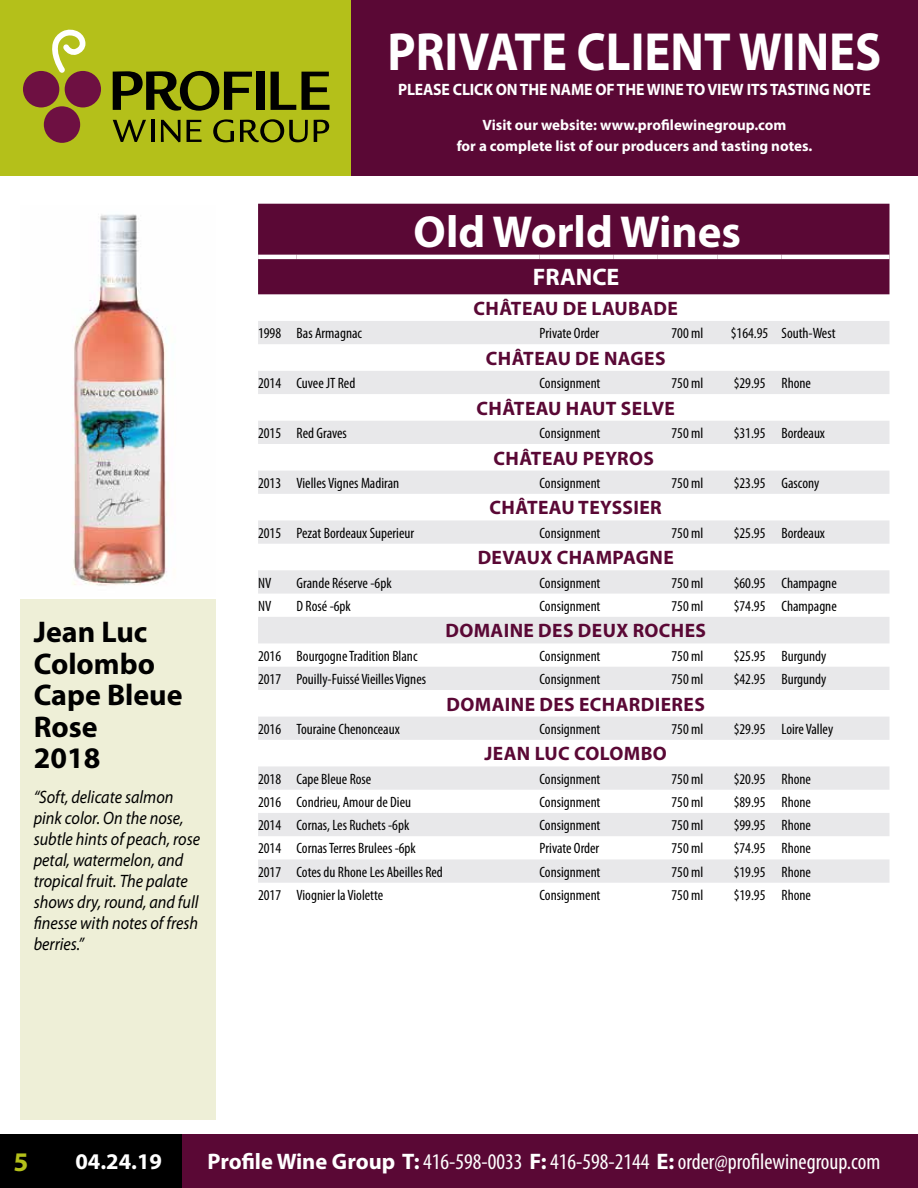
<style>
.page{position:relative;width:918px;height:1188px;background:#fff}
.page>*{position:absolute;margin:0;border:0;box-sizing:border-box;transform-origin:0 0}
.t1{font:700 54px "Myriad Pro";color:#fff;scale:.9 1}
.t2{font:700 45px "Myriad Pro";color:#fff}
.t3{font:700 30px/31.5px "Myriad Pro";color:#000}
.t4{font:700 27px "Myriad Pro";color:#b4c01a}
.t5{font:700 24px "Myriad Pro";color:#fff}
.t6{font:condensed 22.5px "Myriad Pro";color:#fff}
.t7{font:700 22.5px "Myriad Pro";color:#fff}
.t8{font:700 19.5px "Myriad Pro";letter-spacing:.02em;color:#5a0835}
.t9{font:italic 18px/21px "Myriad Pro";color:#000;scale:.9 1}
.t10{font:700 16.5px "Myriad Pro";letter-spacing:-.01em;color:#fff;scale:.95 1}
.t11{font:condensed 15px "Myriad Pro";color:#000}
.t12{font:700 15px/21px "Myriad Pro";color:#fff;text-align:center}
.s1{font-weight:700;font-stretch:normal}
</style>
<div class="page">
<div style="left:0;top:0;width:351px;height:176px;background:#b4c01a"></div>
<div style="left:178px;top:1134px;width:740px;height:54px;background:#5a0835"></div>
<div style="left:351px;top:0;width:567px;height:176px;background:#5a0835"></div>
<div style="left:0;top:1134px;width:181px;height:54px;background:#000"></div>
<div style="left:20px;top:599px;width:196px;height:521px;background:#eeefd7"></div>
<img style="left:72px;top:214px;width:95px;height:372px">
<svg style="left:113px;top:71px;width:139px;height:40px"></svg>
<div style="left:257px;top:72px;width:8px;height:38px;background:#000"></div>
<svg style="left:271px;top:72px;width:59px;height:38px"></svg>
<svg style="left:113px;top:120px;width:33px;height:22px"></svg>
<hr style="left:151px;top:120px;width:3px;height:22px;background:#000">
<svg style="left:161px;top:120px;width:20px;height:22px"></svg>
<svg style="left:187px;top:120px;width:15px;height:22px"></svg>
<svg style="left:213px;top:119px;width:21px;height:23px"></svg>
<svg style="left:240px;top:119px;width:68px;height:23px"></svg>
<svg style="left:314px;top:120px;width:15px;height:22px"></svg>
<div style="left:44px;top:106px;width:36px;height:37px;background:#6e1042;border-radius:50%"></div>
<div style="left:23px;top:71px;width:36px;height:36px;background:#6e1042;border-radius:50%"></div>
<div style="left:65px;top:71px;width:36px;height:36px;background:#6e1042;border-radius:50%"></div>
<svg style="left:52px;top:30px;width:33px;height:43px"></svg>
<div style="left:258px;top:204px;width:632px;height:90px;background:#5a0835"></div>
<svg style="left:258px;top:321px;width:632px;height:562px"></svg>
<hr style="left:258px;top:255px;width:39px;height:4px;background:#fff">
<hr style="left:297px;top:255px;width:243px;height:4px;background:#fff">
<hr style="left:540px;top:255px;width:73px;height:4px;background:#fff">
<hr style="left:613px;top:255px;width:44px;height:4px;background:#fff">
<hr style="left:657px;top:255px;width:61px;height:4px;background:#fff">
<hr style="left:718px;top:255px;width:64px;height:4px;background:#fff">
<hr style="left:782px;top:255px;width:108px;height:4px;background:#fff">
<h1 class="t1" style="left:388px;top:17px;width:550px">PRIVATE CLIENT WINES</h1>
<p class="t10" style="left:398px;top:79px;width:499px">PLEASE CLICK ON THE NAME OF THE WINE TO VIEW ITS TASTING NOTE</p>
<p class="t12" style="left:457px;top:114px;width:357px">Visit our website: www.profilewinegroup.com<br>for a complete list of our producers and tasting notes.</p>
<h3 class="t3" style="left:34px;top:615px;width:150px">Jean Luc<br>Colombo<br>Cape Bleue<br>Rose<br>2018</h3>
<p class="t9" style="left:34px;top:786px;width:186px">“Soft, delicate salmon pink color. On the nose, subtle hints of peach, rose petal, watermelon, and tropical fruit. The palate shows dry, round, and full finesse with notes of fresh berries.”</p>
<h2 class="t2" style="left:414px;top:203px;width:329px">Old World Wines</h2>
<h3 class="t5" style="left:533px;top:261px;width:88px">FRANCE</h3>
<h3 class="t8" style="left:474px;top:296px;width:206px">CHÂTEAU DE LAUBADE</h3>
<p class="t11" style="left:258px;top:324px;width:106px">1998 Bas Armagnac</p>
<p class="t11" style="left:540px;top:324px;width:61px">Private Order</p>
<p class="t11" style="left:672px;top:324px;width:33px">700 ml</p>
<p class="t11" style="left:731px;top:324px;width:106px">$164.95 South-West</p>
<h3 class="t8" style="left:486px;top:346px;width:181px">CHÂTEAU DE NAGES</h3>
<p class="t11" style="left:258px;top:374px;width:99px">2014 Cuvee JT Red</p>
<p class="t11" style="left:540px;top:374px;width:62px">Consignment</p>
<p class="t11" style="left:672px;top:374px;width:33px">750 ml</p>
<p class="t11" style="left:734px;top:374px;width:79px">$29.95 Rhone</p>
<h3 class="t8" style="left:477px;top:395px;width:200px">CHÂTEAU HAUT SELVE</h3>
<p class="t11" style="left:258px;top:424px;width:90px">2015 Red Graves</p>
<p class="t11" style="left:540px;top:424px;width:62px">Consignment</p>
<p class="t11" style="left:672px;top:424px;width:33px">750 ml</p>
<p class="t11" style="left:734px;top:424px;width:93px">$31.95 Bordeaux</p>
<h3 class="t8" style="left:494px;top:445px;width:162px">CHÂTEAU PEYROS</h3>
<p class="t11" style="left:258px;top:474px;width:143px">2013 Vielles Vignes Madiran</p>
<p class="t11" style="left:540px;top:474px;width:62px">Consignment</p>
<p class="t11" style="left:672px;top:474px;width:33px">750 ml</p>
<p class="t11" style="left:734px;top:474px;width:87px">$23.95 Gascony</p>
<h3 class="t8" style="left:490px;top:495px;width:174px">CHÂTEAU TEYSSIER</h3>
<p class="t11" style="left:258px;top:524px;width:158px">2015 Pezat Bordeaux Superieur</p>
<p class="t11" style="left:540px;top:524px;width:62px">Consignment</p>
<p class="t11" style="left:672px;top:524px;width:33px">750 ml</p>
<p class="t11" style="left:734px;top:524px;width:93px">$25.95 Bordeaux</p>
<h3 class="t8" style="left:478px;top:545px;width:198px">DEVAUX CHAMPAGNE</h3>
<p class="t11" style="left:258px;top:574px;width:15px">NV</p>
<p class="t11" style="left:297px;top:574px;width:97px">Grande Réserve -6pk</p>
<p class="t11" style="left:540px;top:574px;width:62px">Consignment</p>
<p class="t11" style="left:672px;top:574px;width:33px">750 ml</p>
<p class="t11" style="left:734px;top:574px;width:105px">$60.95 Champagne</p>
<p class="t11" style="left:258px;top:597px;width:15px">NV</p>
<p class="t11" style="left:297px;top:597px;width:56px">D Rosé -6pk</p>
<p class="t11" style="left:540px;top:597px;width:62px">Consignment</p>
<p class="t11" style="left:672px;top:597px;width:33px">750 ml</p>
<p class="t11" style="left:734px;top:597px;width:105px">$74.95 Champagne</p>
<h3 class="t8" style="left:445px;top:618px;width:262px">DOMAINE DES DEUX ROCHES</h3>
<p class="t11" style="left:258px;top:647px;width:161px">2016 Bourgogne Tradition Blanc</p>
<p class="t11" style="left:540px;top:647px;width:62px">Consignment</p>
<p class="t11" style="left:672px;top:647px;width:33px">750 ml</p>
<p class="t11" style="left:734px;top:647px;width:94px">$25.95 Burgundy</p>
<p class="t11" style="left:258px;top:670px;width:170px">2017 Pouilly-Fuissé Vieilles Vignes</p>
<p class="t11" style="left:540px;top:670px;width:62px">Consignment</p>
<p class="t11" style="left:672px;top:670px;width:33px">750 ml</p>
<p class="t11" style="left:734px;top:670px;width:94px">$42.95 Burgundy</p>
<h3 class="t8" style="left:447px;top:691px;width:260px">DOMAINE DES ECHARDIERES</h3>
<p class="t11" style="left:258px;top:720px;width:143px">2016 Touraine Chenonceaux</p>
<p class="t11" style="left:540px;top:720px;width:62px">Consignment</p>
<p class="t11" style="left:672px;top:720px;width:33px">750 ml</p>
<p class="t11" style="left:734px;top:720px;width:101px">$29.95 Loire Valley</p>
<h3 class="t8" style="left:485px;top:741px;width:184px">JEAN LUC COLOMBO</h3>
<p class="t11" style="left:258px;top:770px;width:115px">2018 Cape Bleue Rose</p>
<p class="t11" style="left:540px;top:770px;width:62px">Consignment</p>
<p class="t11" style="left:672px;top:770px;width:33px">750 ml</p>
<p class="t11" style="left:734px;top:770px;width:79px">$20.95 Rhone</p>
<p class="t11" style="left:258px;top:793px;width:155px">2016 Condrieu, Amour de Dieu</p>
<p class="t11" style="left:540px;top:793px;width:62px">Consignment</p>
<p class="t11" style="left:672px;top:793px;width:33px">750 ml</p>
<p class="t11" style="left:734px;top:793px;width:79px">$89.95 Rhone</p>
<p class="t11" style="left:258px;top:816px;width:153px">2014 Cornas, Les Ruchets -6pk</p>
<p class="t11" style="left:540px;top:816px;width:62px">Consignment</p>
<p class="t11" style="left:672px;top:816px;width:33px">750 ml</p>
<p class="t11" style="left:734px;top:816px;width:79px">$99.95 Rhone</p>
<p class="t11" style="left:258px;top:839px;width:159px">2014 Cornas Terres Brulees -6pk</p>
<p class="t11" style="left:540px;top:839px;width:61px">Private Order</p>
<p class="t11" style="left:672px;top:839px;width:33px">750 ml</p>
<p class="t11" style="left:734px;top:839px;width:79px">$74.95 Rhone</p>
<p class="t11" style="left:258px;top:863px;width:186px">2017 Cotes du Rhone Les Abeilles Red</p>
<p class="t11" style="left:540px;top:863px;width:62px">Consignment</p>
<p class="t11" style="left:672px;top:863px;width:33px">750 ml</p>
<p class="t11" style="left:734px;top:863px;width:79px">$19.95 Rhone</p>
<p class="t11" style="left:258px;top:886px;width:127px">2017 Viognier la Violette</p>
<p class="t11" style="left:540px;top:886px;width:62px">Consignment</p>
<p class="t11" style="left:672px;top:886px;width:33px">750 ml</p>
<p class="t11" style="left:734px;top:886px;width:79px">$19.95 Rhone</p>
<h3 class="t4" style="left:14px;top:1144px;width:16px">5</h3>
<h3 class="t6" style="left:208px;top:1148px;width:674px"><span class="s1">Profile Wine Group T:</span> 416-598-0033 <span class="s1">F:</span> 416-598-2144 <span class="s1">E:</span> order@profilewinegroup.com</h3>
<h3 class="t7" style="left:75px;top:1147px;width:88px">04.24.19</h3>
</div>
